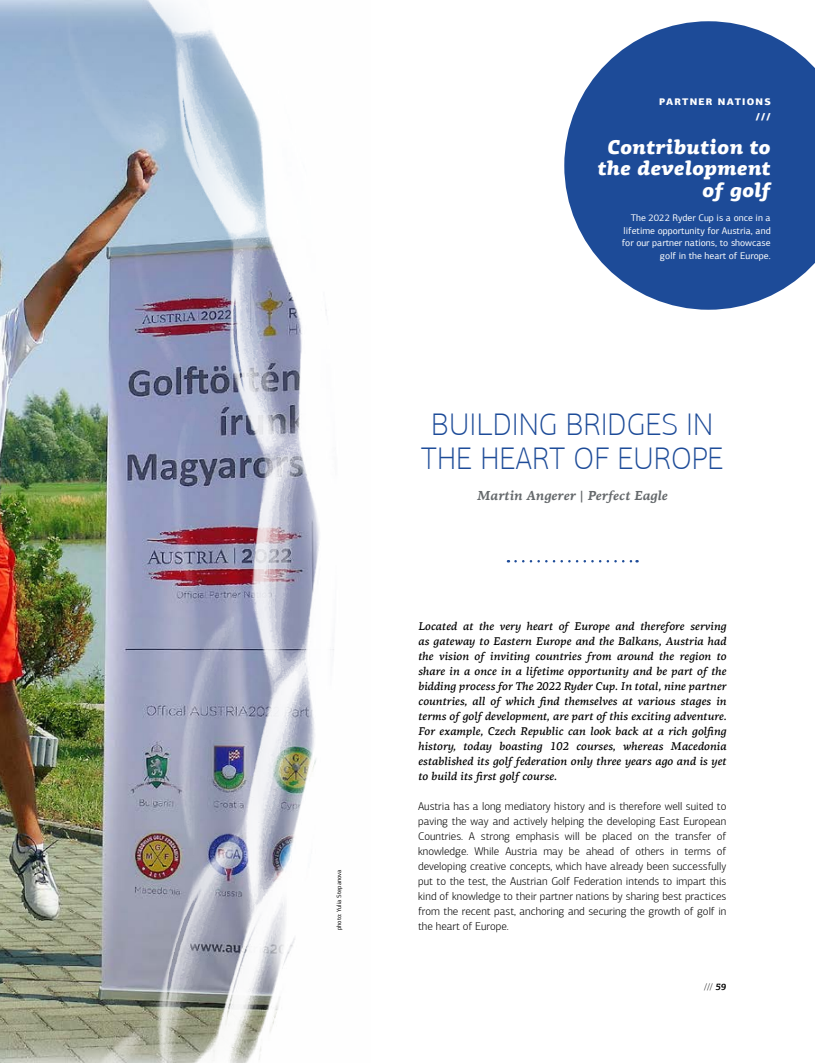
<style>
.page{position:relative;width:815px;height:1063px;background:#fff}
.page>*{position:absolute;margin:0;border:0;box-sizing:border-box;transform-origin:0 0}
.t1{font:100 31.25px/33.8px "PF Agora Sans Pro";color:#1d4b98;text-align:center}
.t2{font:italic 900 20px/21.9px "PF Agora Slab Pro";color:#fff;text-align:right}
.t3{font:italic 700 13.12px "PF Agora Serif Pro";color:#65696c}
.t4{font:italic 500 11.25px/15px "PF Agora Serif Pro";color:#000;text-align:justify}
.t5{font:300 11.25px/15px "PF Agora Sans Pro";color:#000;text-align:justify}
.t6{font:9.62px/12.5px "PF Agora Sans Pro";color:#fff;text-align:right}
.t7{font:900 9.62px/15px "PF Agora Sans Pro";letter-spacing:.125em;color:#fff;text-align:right}
.t8{font:9.38px "PF Agora Serif Pro";color:#000}
.t9{font:6.25px "PF Agora Sans Pro";color:#000}
.s1{font-style:inherit}
.s2{font-family:"PF Agora Slab Pro";font-weight:700;font-style:italic}
</style>
<div class="page">
<img style="left:0;top:0;width:334px;height:1063px">
<svg style="left:516px;top:560px;width:122px;height:3px"></svg>
<svg style="left:564px;top:21px;width:251px;height:289px;fill:#1d4b98"></svg>
<p class="t9" style="left:335px;top:930px;width:62px;rotate:-90deg">photo: Yulia Stepanova</p>
<p class="t7" style="left:659px;top:94px;width:113px">PARTNER NATIONS <span class="s1">///</span></p>
<p class="t2" style="left:597px;top:136px;width:175px">Contribution to the development of golf</p>
<p class="t6" style="left:622px;top:212px;width:150px">The 2022 Ryder Cup is a once in a lifetime opportunity for Austria, and for our partner nations, to showcase golf in the heart of Europe.</p>
<p class="t1" style="left:421px;top:408px;width:304px">BUILDING BRIDGES IN<br>THE HEART OF EUROPE</p>
<p class="t3" style="left:477px;top:487px;width:192px">Martin Angerer | Perfect Eagle</p>
<p class="t4" style="left:418px;top:619px;width:310px">Located at the very heart of Europe and therefore serving as gateway to Eastern Europe and the Balkans, Austria had the vision of inviting countries from around the region to share in a once in a lifetime opportunity and be part of the bidding process for The 2022 Ryder Cup. In total, nine partner countries, all of which find themselves at various stages in terms of golf development, are part of this exciting adventure.<br>For example, Czech Republic can look back at a rich golfing history, today boasting 102 courses, whereas Macedonia established its golf federation only three years ago and is yet to build its first golf course.</p>
<p class="t5" style="left:418px;top:799px;width:310px">Austria has a long mediatory history and is therefore well suited to paving the way and actively helping the developing East European Countries. A strong emphasis will be placed on the transfer of knowledge. While Austria may be ahead of others in terms of developing creative concepts, which have already been successfully put to the test, the Austrian Golf Federation intends to impart this kind of knowledge to their partner nations by sharing best practices from the recent past, anchoring and securing the growth of golf in</p>
<p class="t5" style="left:418px;top:919px;width:92px">the heart of Europe.</p>
<p class="t8" style="left:704px;top:981px;width:24px">/// <span class="s2">59</span></p>
</div>
